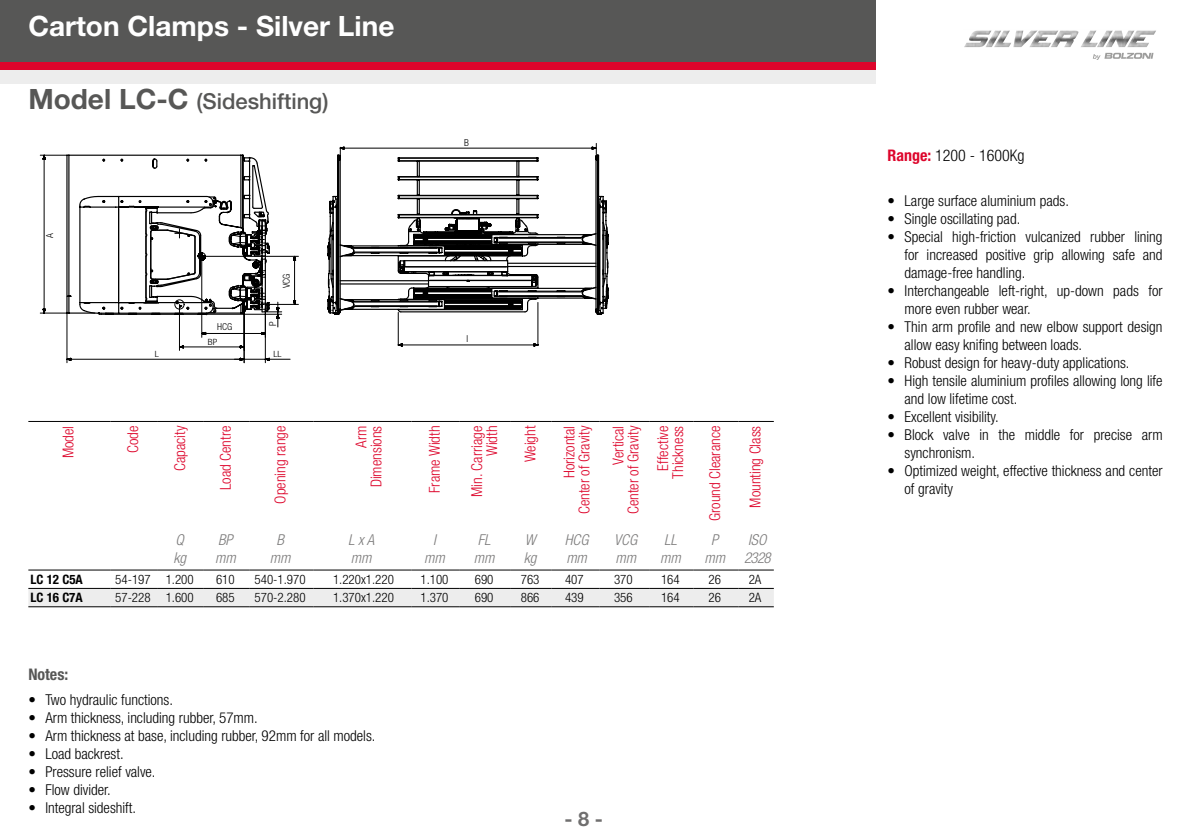
<style>
.page{position:relative;width:1191px;height:840px;background:#fff}
.page>*{position:absolute;margin:0;border:0;box-sizing:border-box;transform-origin:0 0}
.t1{font:700 28px "Helvetica Neue LT Std";color:#fff}
.t2{font:500 22px "Helvetica Neue LT Std";color:#575756}
.t3{font:700 20px "Helvetica Neue LT Std";color:#706f6f}
.t4{font:300 condensed 16px "Helvetica Neue LT Std";color:#000}
.t5{font:700 condensed 16px "Helvetica Neue LT Std";color:#575756}
.t6{font:300 condensed 15px/18px "Helvetica Neue LT Std";color:#000}
.t7{font:300 condensed 15px/15px "Helvetica Neue LT Std";color:#dd052b;text-align:right}
.t8{font:italic 300 condensed 15px/18px "Helvetica Neue LT Std";color:#7c7b7b}
.t9{font:300 condensed 13px "Helvetica Neue LT Std";color:#000}
.t10{font:700 condensed 13px "Helvetica Neue LT Std";color:#000}
.t11{font:300 condensed 9.6px "Helvetica Neue LT Std";color:#000}
.t12{font:300 condensed 8.6px "Helvetica Neue LT Std";color:#000;scale:1.11 1}
.s1{font-weight:700;font-size:28px}
.s2{font-weight:700;color:#dd052b}
</style>
<div class="page">
<img style="left:976px;top:30px;width:180px;height:1px">
<svg style="left:964px;top:31px;width:189px;height:29px"></svg>
<div style="left:0;top:69px;width:876px;height:15px;background:#ededed"></div>
<div style="left:0;top:0;width:876px;height:62px;background:#575756"></div>
<div style="left:0;top:62px;width:876px;height:8px;background:#dd052b"></div>
<hr style="left:28px;top:606px;width:82px;height:1px;background:#000">
<hr style="left:110px;top:606px;width:48px;height:1px;background:#000">
<hr style="left:158px;top:606px;width:46px;height:1px;background:#000">
<hr style="left:204px;top:606px;width:45px;height:1px;background:#000">
<hr style="left:249px;top:606px;width:64px;height:1px;background:#000">
<hr style="left:313px;top:606px;width:98px;height:1px;background:#000">
<hr style="left:411px;top:606px;width:49px;height:1px;background:#000">
<hr style="left:460px;top:606px;width:51px;height:1px;background:#000">
<hr style="left:511px;top:606px;width:40px;height:1px;background:#000">
<hr style="left:551px;top:606px;width:48px;height:1px;background:#000">
<hr style="left:599px;top:606px;width:51px;height:1px;background:#000">
<hr style="left:650px;top:606px;width:43px;height:1px;background:#000">
<hr style="left:693px;top:606px;width:45px;height:1px;background:#000">
<hr style="left:738px;top:606px;width:36px;height:1px;background:#000">
<hr style="left:28px;top:421px;width:82px;height:1px;background:#000">
<hr style="left:110px;top:421px;width:48px;height:1px;background:#000">
<hr style="left:158px;top:421px;width:46px;height:1px;background:#000">
<hr style="left:204px;top:421px;width:45px;height:1px;background:#000">
<hr style="left:249px;top:421px;width:64px;height:1px;background:#000">
<hr style="left:313px;top:421px;width:98px;height:1px;background:#000">
<hr style="left:411px;top:421px;width:49px;height:1px;background:#000">
<hr style="left:460px;top:421px;width:51px;height:1px;background:#000">
<hr style="left:738px;top:421px;width:36px;height:1px;background:#000">
<hr style="left:511px;top:421px;width:40px;height:1px;background:#000">
<hr style="left:551px;top:421px;width:48px;height:1px;background:#000">
<hr style="left:599px;top:421px;width:51px;height:1px;background:#000">
<hr style="left:650px;top:421px;width:43px;height:1px;background:#000">
<hr style="left:693px;top:421px;width:45px;height:1px;background:#000">
<svg style="left:28px;top:569px;width:746px;height:37px"></svg>
<svg style="left:40px;top:155px;width:226px;height:209px"></svg>
<svg style="left:66px;top:143px;width:543px;height:220px"></svg>
<h1 class="t1" style="left:28px;top:8px;width:368px">Carton Clamps - Silver Line</h1>
<h2 class="t2" style="left:28px;top:88px;width:302px"><span class="s1">Model LC-C</span> (Sideshifting)</h2>
<p class="t11" style="left:44px;top:238px;width:6px;rotate:-90deg">A</p>
<p class="t11" style="left:217px;top:321px;width:17px">HCG</p>
<p class="t12" style="left:208px;top:337px;width:10px">BP</p>
<p class="t11" style="left:281px;top:288px;width:16px;rotate:-90deg">VCG</p>
<p class="t11" style="left:267px;top:325px;width:6px;rotate:-90deg">P</p>
<p class="t12" style="left:155px;top:349px;width:5px">L</p>
<p class="t12" style="left:273px;top:349px;width:9px">LL</p>
<p class="t11" style="left:464px;top:137px;width:6px">B</p>
<p class="t11" style="left:466px;top:332px;width:3px">I</p>
<p class="t7" style="left:61px;top:458px;width:34px;rotate:-90deg">Model</p>
<p class="t7" style="left:125px;top:453px;width:29px;rotate:-90deg">Code</p>
<p class="t7" style="left:172px;top:471px;width:47px;rotate:-90deg">Capacity</p>
<p class="t7" style="left:218px;top:490px;width:66px;rotate:-90deg">Load Centre</p>
<p class="t7" style="left:272px;top:503px;width:79px;rotate:-90deg">Opening range</p>
<p class="t7" style="left:354px;top:487px;width:63px;rotate:-90deg">Arm<br>Dimensions</p>
<p class="t7" style="left:427px;top:492px;width:69px;rotate:-90deg">Frame Width</p>
<p class="t7" style="left:469px;top:496px;width:73px;rotate:-90deg">Min. Carriage<br>Width</p>
<p class="t7" style="left:522px;top:462px;width:38px;rotate:-90deg">Weight</p>
<p class="t7" style="left:561px;top:514px;width:90px;rotate:-90deg">Horizontal<br>Center of Gravity</p>
<p class="t7" style="left:610px;top:514px;width:90px;rotate:-90deg">Vertical<br>Center of Gravity</p>
<p class="t7" style="left:655px;top:478px;width:55px;text-align:center;rotate:-90deg">Effective<br>Thickness</p>
<p class="t7" style="left:707px;top:521px;width:97px;rotate:-90deg">Ground Clearance</p>
<p class="t7" style="left:747px;top:507px;width:83px;rotate:-90deg">Mounting Class</p>
<p class="t8" style="left:173px;top:530px;width:14px">Q kg</p>
<p class="t8" style="left:215px;top:530px;width:22px">BP mm</p>
<p class="t8" style="left:270px;top:530px;width:22px;text-align:center">B mm</p>
<p class="t8" style="left:348px;top:530px;width:28px">L x A mm</p>
<p class="t8" style="left:424px;top:530px;width:22px;text-align:center">I mm</p>
<p class="t8" style="left:474px;top:530px;width:22px">FL mm</p>
<p class="t8" style="left:524px;top:530px;width:14px">W kg</p>
<p class="t8" style="left:565px;top:530px;width:25px">HCG mm</p>
<p class="t8" style="left:614px;top:530px;width:24px">VCG mm</p>
<p class="t8" style="left:660px;top:530px;width:22px">LL mm</p>
<p class="t8" style="left:704px;top:530px;width:22px;text-align:center">P mm</p>
<p class="t8" style="left:744px;top:530px;width:28px">ISO<br>2328</p>
<p class="t10" style="left:31px;top:571px;width:54px">LC 12 C5A</p>
<p class="t9" style="left:115px;top:571px;width:80px">54-197 1.200</p>
<p class="t9" style="left:216px;top:571px;width:20px">610</p>
<p class="t9" style="left:254px;top:571px;width:53px">540-1.970</p>
<p class="t9" style="left:333px;top:571px;width:62px">1.220x1.220</p>
<p class="t9" style="left:420px;top:571px;width:30px">1.100</p>
<p class="t9" style="left:475px;top:571px;width:20px">690</p>
<p class="t9" style="left:521px;top:571px;width:20px">763</p>
<p class="t9" style="left:565px;top:571px;width:20px">407</p>
<p class="t9" style="left:614px;top:571px;width:20px">370</p>
<p class="t9" style="left:661px;top:571px;width:20px">164</p>
<p class="t9" style="left:708px;top:571px;width:14px">26</p>
<p class="t9" style="left:748px;top:571px;width:14px">2A</p>
<p class="t10" style="left:31px;top:589px;width:54px">LC 16 C7A</p>
<p class="t9" style="left:115px;top:590px;width:80px">57-228 1.600</p>
<p class="t9" style="left:216px;top:590px;width:20px">685</p>
<p class="t9" style="left:254px;top:590px;width:53px">570-2.280</p>
<p class="t9" style="left:333px;top:590px;width:62px">1.370x1.220</p>
<p class="t9" style="left:420px;top:590px;width:30px">1.370</p>
<p class="t9" style="left:475px;top:590px;width:20px">690</p>
<p class="t9" style="left:521px;top:590px;width:20px">866</p>
<p class="t9" style="left:565px;top:590px;width:20px">439</p>
<p class="t9" style="left:614px;top:590px;width:20px">356</p>
<p class="t9" style="left:661px;top:590px;width:20px">164</p>
<p class="t9" style="left:708px;top:590px;width:14px">26</p>
<p class="t9" style="left:748px;top:590px;width:14px">2A</p>
<p class="t5" style="left:28px;top:664px;width:41px">Notes:</p>
<p class="t6" style="left:28px;top:690px;width:146px">• Two hydraulic functions.</p>
<p class="t6" style="left:28px;top:708px;width:231px">• Arm thickness, including rubber, 57mm.</p>
<p class="t6" style="left:28px;top:726px;width:348px">• Arm thickness at base, including rubber, 92mm for all models.</p>
<p class="t6" style="left:28px;top:744px;width:97px">• Load backrest.</p>
<p class="t6" style="left:28px;top:762px;width:129px">• Pressure relief valve.</p>
<p class="t6" style="left:28px;top:780px;width:84px">• Flow divider.</p>
<p class="t6" style="left:28px;top:798px;width:109px">• Integral sideshift.</p>
<h3 class="t3" style="left:564px;top:805px;width:40px">- 8 -</h3>
<p class="t4" style="left:887px;top:146px;width:138px"><span class="s2">Range:</span> 1200 - 1600Kg</p>
<p class="t6" style="left:887px;top:191px;width:183px">• Large surface aluminium pads.</p>
<p class="t6" style="left:887px;top:209px;width:134px">• Single oscillating pad.</p>
<p class="t6" style="left:904px;top:227px;width:259px;text-align:justify;text-indent:-17px">• Special high-friction vulcanized rubber lining for increased positive grip allowing safe and damage-free handling.</p>
<p class="t6" style="left:904px;top:281px;width:259px;text-indent:-17px">• Interchangeable left-right, up-down pads for more even rubber wear.</p>
<p class="t6" style="left:904px;top:317px;width:259px;text-indent:-17px">• Thin arm profile and new elbow support design allow easy knifing between loads.</p>
<p class="t6" style="left:887px;top:353px;width:243px">• Robust design for heavy-duty applications.</p>
<p class="t6" style="left:904px;top:371px;width:259px;text-indent:-17px">• High tensile aluminium profiles allowing long life and low lifetime cost.</p>
<p class="t6" style="left:887px;top:407px;width:113px">• Excellent visibility.</p>
<p class="t6" style="left:904px;top:425px;width:259px;text-indent:-17px">• Block valve in the middle for precise arm synchronism.</p>
<p class="t6" style="left:904px;top:461px;width:259px;text-indent:-17px">• Optimized weight, effective thickness and center of gravity</p>
</div>
